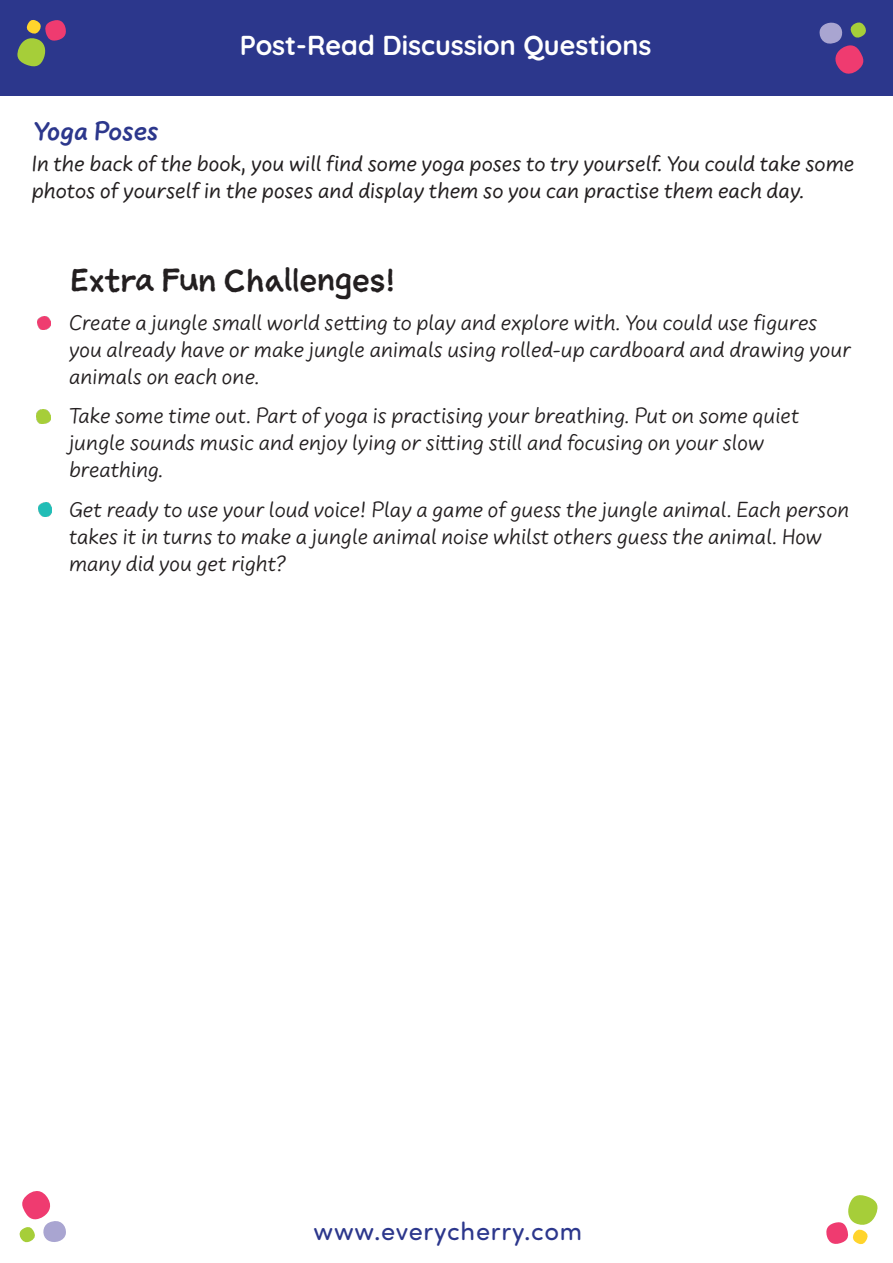
<style>
.page{position:relative;width:893px;height:1263px;background:#fff}
.page>*{position:absolute;margin:0;border:0;box-sizing:border-box;transform-origin:0 0}
.Body{font:30.3px "Sketchnote Text";color:#231f20}
.Page_Title{font:700 27.3px "Quicksand";color:#fff}
.Heading{font:700 27.3px "Uberhand Pro";letter-spacing:-.005em;color:#2c378c}
.t1{font:25.5px "Sofia Pro Soft";letter-spacing:.03em;color:#2c378c}
.Body-2{font:22.65px/27px "Uberhand Pro";color:#231f20}
.Body-3{font:22.65px/27px "Uberhand Pro";color:#231f20}
</style>
<div class="page">
<svg style="left:826px;top:1195px;width:52px;height:50px"></svg>
<svg style="left:19px;top:1191px;width:47px;height:52px"></svg>
<div style="left:0;top:0;width:893px;height:96px;background:#2c378c"></div>
<svg style="left:17px;top:20px;width:49px;height:47px"></svg>
<svg style="left:819px;top:22px;width:47px;height:52px"></svg>
<svg style="left:37px;top:316px;width:13px;height:13px"></svg>
<img style="left:37px;top:410px;width:14px;height:14px">
<img style="left:38px;top:502px;width:14px;height:14px">
<p class="Heading" style="left:34px;top:110px;width:126px">Yoga Poses</p>
<p class="Page_Title" style="left:240px;top:22px;width:413px">Post-Read Discussion Questions</p>
<p class="Body-3" style="left:32px;top:149px;width:824px">In the back of the book, you will find some yoga poses to try yourself. You could take some photos of yourself in the poses and display them so you can practise them each day.</p>
<p class="Body" style="left:69px;top:260px;width:328px">Extra Fun Challenges!</p>
<p class="Body-2" style="left:69px;top:308px;width:784px">Create a jungle small world setting to play and explore with. You could use figures you already have or make jungle animals using rolled-up cardboard and drawing your animals on each one.</p>
<p class="Body-2" style="left:69px;top:401px;width:732px">Take some time out. Part of yoga is practising your breathing. Put on some quiet jungle sounds music and enjoy lying or sitting still and focusing on your slow breathing.</p>
<p class="Body-2" style="left:69px;top:494px;width:782px">Get ready to use your loud voice! Play a game of guess the jungle animal. Each person takes it in turns to make a jungle animal noise whilst others guess the animal. How many did you get right?</p>
<p class="t1" style="left:314px;top:1214px;width:270px">www.everycherry.com</p>
</div>
